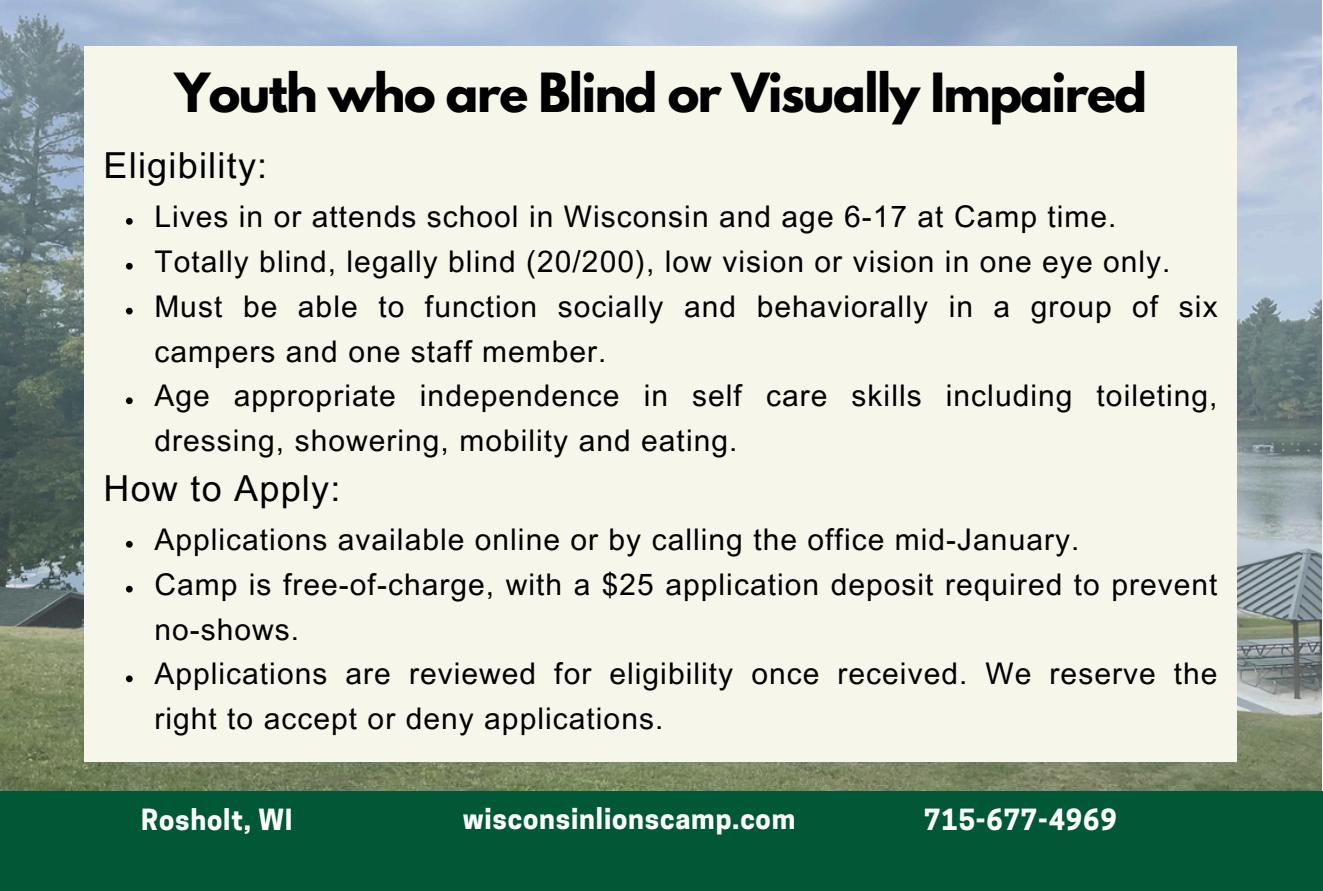
<style>
.page{position:relative;width:1323px;height:891px;background:#fff}
.page>*{position:absolute;margin:0;border:0;box-sizing:border-box;transform-origin:0 0}
.t1{font:700 47.7px "League Spartan";letter-spacing:-.03em;color:#000}
.t2{font:36px "Arial MT Pro";letter-spacing:.035em;color:#000}
.t3{font:30px/44.7px "Arial MT Pro";letter-spacing:.035em;color:#000}
.t4{font:700 27.3px "Cooper Hewitt";letter-spacing:.03em;color:#fff}
</style>
<div class="page">
<img style="left:0;top:0;width:1322px;height:792px">
<div style="left:0;top:792px;width:1323px;height:99px;background:#005837"></div>
<div style="left:85px;top:46px;width:1152px;height:716px;background:#f6f6ea"></div>
<svg style="left:126px;top:218px;width:7px;height:7px"></svg>
<svg style="left:126px;top:263px;width:7px;height:7px"></svg>
<svg style="left:126px;top:308px;width:7px;height:6px"></svg>
<svg style="left:126px;top:397px;width:7px;height:7px"></svg>
<svg style="left:126px;top:541px;width:7px;height:7px"></svg>
<svg style="left:126px;top:586px;width:7px;height:7px"></svg>
<svg style="left:126px;top:675px;width:7px;height:7px"></svg>
<p class="t1" style="left:175px;top:69px;width:974px">Youth who are Blind or Visually Impaired</p>
<p class="t2" style="left:104px;top:152px;width:165px">Eligibility:</p>
<p class="t3" style="left:154px;top:198px;width:963px">Lives in or attends school in Wisconsin and age 6-17 at Camp time.</p>
<h2 class="t3" style="left:154px;top:243px;width:1017px">Totally blind, legally blind (20/200), low vision or vision in one eye only.</h2>
<p class="t3" style="left:154px;top:288px;width:1064px">Must be able to function socially and behaviorally in a group of six campers and one staff member.</p>
<p class="t3" style="left:154px;top:377px;width:1064px">Age appropriate independence in self care skills including toileting, dressing, showering, mobility and eating.</p>
<p class="t2" style="left:104px;top:474px;width:238px">How to Apply:</p>
<p class="t3" style="left:154px;top:521px;width:926px">Applications available online or by calling the office mid-January.</p>
<h3 class="t3" style="left:154px;top:566px;width:1064px">Camp is free-of-charge, with a $25 application deposit required to prevent no-shows.</h3>
<h3 class="t3" style="left:154px;top:655px;width:1064px">Applications are reviewed for eligibility once received. We reserve the right to accept or deny applications.</h3>
<h1 class="t4" style="left:141px;top:809px;width:153px">Rosholt, WI</h1>
<h2 class="t4" style="left:463px;top:809px;width:334px">wisconsinlionscamp.com</h2>
<p class="t4" style="left:924px;top:810px;width:194px">715-677-4969</p>
</div>
